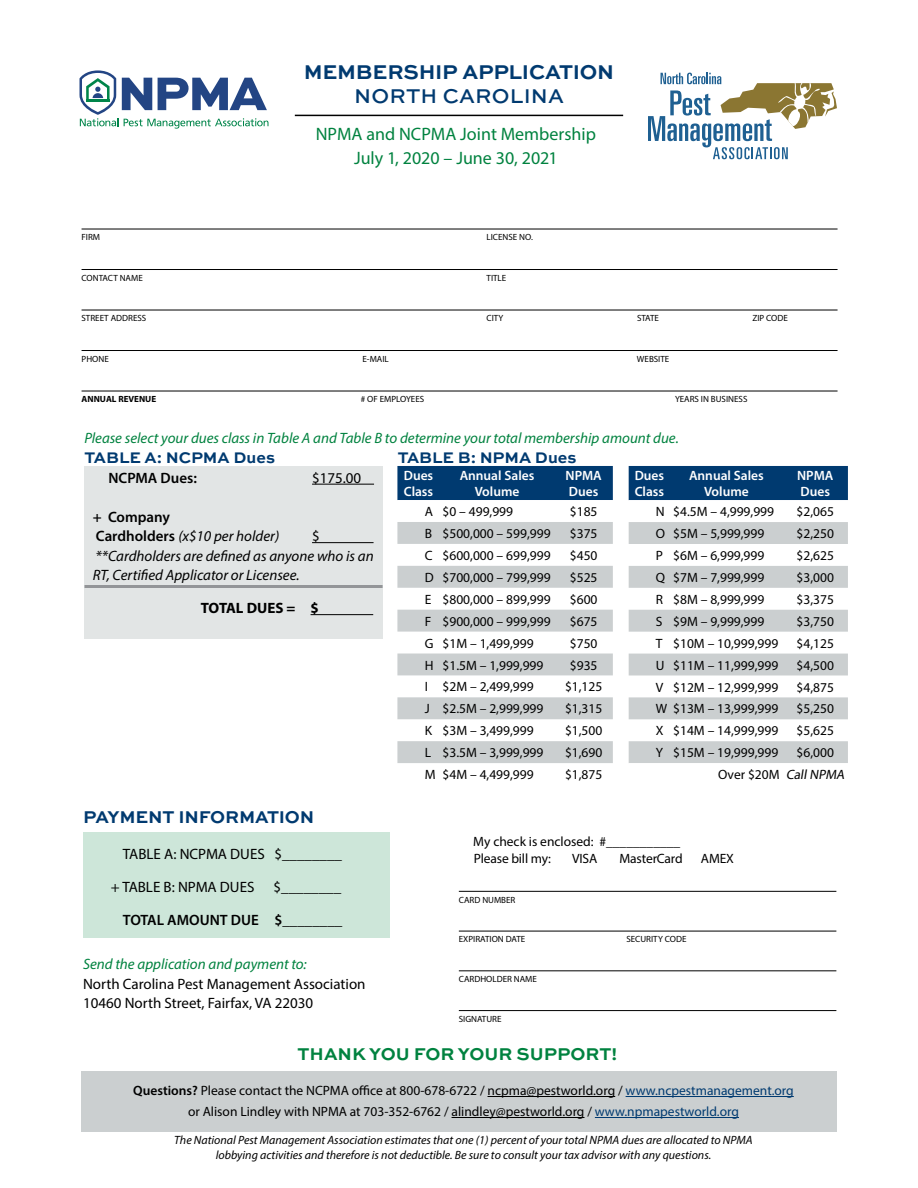
<style>
.page{position:relative;width:918px;height:1188px;background:#fff}
.page>*{position:absolute;margin:0;border:0;box-sizing:border-box;transform-origin:0 0}
.t1{font:700 21px "Sweet Sans";letter-spacing:-.01em;color:#003a70}
.t2{font:500 21px "Sweet Sans";letter-spacing:.01em;color:#003a70}
.t3{font:18px/24px "Myriad Pro";color:#00823f;text-align:center}
.t4{font:700 18px "Sweet Sans";color:#00823f}
.t5{font:700 18px "Sweet Sans";letter-spacing:-.015em;color:#003a70}
.t6{font:700 16.2px "Sweet Sans";letter-spacing:-.005em;color:#003a70}
.t7{font:15px/19.5px "Myriad Pro";color:#000}
.t8{font:italic 15px "Myriad Pro";color:#00823f}
.t9{font:italic 15px/19.5px "Myriad Pro";color:#000}
.t10{font:600 15px/19.5px "Myriad Pro";color:#000}
.t11{font:700 15px "Myriad Pro";color:#000}
.t12{font:13.5px/21px "Myriad Pro";color:#000}
.t13{font:600 13.5px/16.2px "Myriad Pro";color:#fff}
.t14{font:italic 12px/14.4px "Myriad Pro";color:#000;text-align:center}
.t15{font:9px "Myriad Pro";color:#000}
.t16{font:700 9px "Myriad Pro";color:#000}
.s1{font-weight:400;font-style:italic}
.s2{font-style:italic}
.s3{font-weight:600}
.s4{color:#003a70}
</style>
<div class="page">
<svg style="left:80px;top:70px;width:188px;height:59px"></svg>
<hr style="left:295px;top:115px;width:328px;height:1px;background:#000">
<div style="left:81px;top:1072px;width:756px;height:60px;background:#cbcfd0"></div>
<hr style="left:488px;top:1096px;width:127px;height:1px;background:#000">
<hr style="left:626px;top:1096px;width:168px;height:1px;background:#003a70">
<hr style="left:452px;top:1117px;width:133px;height:1px;background:#000">
<hr style="left:595px;top:1117px;width:144px;height:1px;background:#003a70">
<svg style="left:648px;top:73px;width:189px;height:86px"></svg>
<hr style="left:82px;top:229px;width:756px;height:1px;background:#000">
<hr style="left:82px;top:269px;width:756px;height:1px;background:#000">
<hr style="left:82px;top:310px;width:756px;height:1px;background:#000">
<hr style="left:82px;top:350px;width:756px;height:1px;background:#000">
<hr style="left:82px;top:391px;width:756px;height:1px;background:#000">
<div style="left:83px;top:832px;width:307px;height:106px;background:#cde6d9"></div>
<hr style="left:459px;top:891px;width:377px;height:1px;background:#000">
<hr style="left:459px;top:931px;width:377px;height:1px;background:#000">
<hr style="left:459px;top:970px;width:377px;height:1px;background:#000">
<hr style="left:459px;top:1010px;width:377px;height:1px;background:#000">
<div style="left:84px;top:466px;width:299px;height:172px;background:#e2e5e5"></div>
<hr style="left:312px;top:484px;width:62px;height:1px;background:#000">
<hr style="left:312px;top:542px;width:62px;height:1px;background:#000">
<hr style="left:311px;top:614px;width:62px;height:1px;background:#000">
<hr style="left:85px;top:585px;width:298px;height:3px;background:#939598">
<div style="left:397px;top:466px;width:216px;height:34px;background:#003a70"></div>
<svg style="left:397px;top:522px;width:216px;height:241px;fill:#cbcfd0"></svg>
<div style="left:629px;top:466px;width:219px;height:34px;background:#003a70"></div>
<svg style="left:629px;top:522px;width:219px;height:241px;fill:#cbcfd0"></svg>
<h1 class="t1" style="left:304px;top:60px;width:312px">MEMBERSHIP APPLICATION</h1>
<h1 class="t2" style="left:354px;top:84px;width:211px">NORTH CAROLINA</h1>
<h2 class="t3" style="left:316px;top:122px;width:282px">NPMA and NCPMA Joint Membership<br>July 1, 2020 – June 30, 2021</h2>
<p class="t15" style="left:82px;top:232px;width:20px">FIRM</p>
<p class="t15" style="left:487px;top:232px;width:48px">LICENSE NO.</p>
<p class="t15" style="left:82px;top:272px;width:63px">CONTACT NAME</p>
<p class="t15" style="left:487px;top:272px;width:21px">TITLE</p>
<p class="t15" style="left:82px;top:313px;width:66px">STREET ADDRESS</p>
<p class="t15" style="left:487px;top:313px;width:18px">CITY</p>
<p class="t15" style="left:637px;top:313px;width:23px">STATE</p>
<p class="t15" style="left:752px;top:313px;width:37px">ZIP CODE</p>
<p class="t15" style="left:82px;top:353px;width:29px">PHONE</p>
<p class="t15" style="left:363px;top:353px;width:28px">E-MAIL</p>
<p class="t15" style="left:637px;top:353px;width:34px">WEBSITE</p>
<p class="t16" style="left:82px;top:393px;width:76px">ANNUAL REVENUE</p>
<p class="t15" style="left:361px;top:394px;width:65px"># OF EMPLOYEES</p>
<p class="t15" style="left:675px;top:394px;width:74px">YEARS IN BUSINESS</p>
<p class="t8" style="left:85px;top:428px;width:596px">Please select your dues class in Table A and Table B to determine your total membership amount due.</p>
<p class="t6" style="left:85px;top:448px;width:192px">TABLE A: NCPMA Dues</p>
<p class="t6" style="left:398px;top:448px;width:180px">TABLE B: NPMA Dues</p>
<p class="t10" style="left:108px;top:467px;width:90px">NCPMA Dues:</p>
<p class="t7" style="left:312px;top:468px;width:51px">$175.00</p>
<p class="t10" style="left:93px;top:506px;width:188px">+ Company<br>Cardholders <span class="s1">(x$10 per holder)</span></p>
<p class="t7" style="left:312px;top:526px;width:9px">$</p>
<p class="t9" style="left:93px;top:546px;width:282px">**Cardholders are defined as anyone who is an<br>RT, Certified Applicator or Licensee.</p>
<p class="t11" style="left:201px;top:598px;width:120px">TOTAL DUES = $</p>
<h2 class="t5" style="left:83px;top:807px;width:233px">PAYMENT INFORMATION</h2>
<p class="t7" style="left:123px;top:844px;width:221px">TABLE A: NCPMA DUES $________</p>
<p class="t7" style="left:111px;top:877px;width:145px">+ TABLE B: NPMA DUES</p>
<p class="t7" style="left:274px;top:877px;width:69px">$________</p>
<p class="t10" style="left:123px;top:909px;width:221px">TOTAL AMOUNT DUE $________</p>
<p class="t8" style="left:83px;top:955px;width:225px">Send the application and payment to:</p>
<p class="t7" style="left:83px;top:973px;width:284px">North Carolina Pest Management Association<br>10460 North Street, Fairfax, VA 22030</p>
<p class="t13" style="left:404px;top:467px;width:31px">Dues<br>Class</p>
<p class="t13" style="left:460px;top:467px;width:76px;text-align:center">Annual Sales<br>Volume</p>
<p class="t13" style="left:566px;top:467px;width:38px">NPMA<br>Dues</p>
<p class="t12" style="left:425px;top:501px;width:90px">A $0 – 499,999</p>
<p class="t12" style="left:570px;top:501px;width:29px">$185</p>
<p class="t12" style="left:425px;top:523px;width:127px">B $500,000 – 599,999</p>
<p class="t12" style="left:570px;top:523px;width:29px">$375</p>
<p class="t12" style="left:425px;top:545px;width:127px">C $600,000 – 699,999</p>
<p class="t12" style="left:570px;top:545px;width:29px">$450</p>
<p class="t12" style="left:425px;top:567px;width:127px">D $700,000 – 799,999</p>
<p class="t12" style="left:570px;top:567px;width:29px">$525</p>
<p class="t12" style="left:425px;top:589px;width:127px">E $800,000 – 899,999</p>
<p class="t12" style="left:570px;top:589px;width:29px">$600</p>
<p class="t12" style="left:425px;top:610px;width:127px">F $900,000 – 999,999</p>
<p class="t12" style="left:570px;top:610px;width:29px">$675</p>
<p class="t12" style="left:425px;top:632px;width:111px">G $1M – 1,499,999</p>
<p class="t12" style="left:570px;top:632px;width:29px">$750</p>
<p class="t12" style="left:425px;top:654px;width:120px">H $1.5M – 1,999,999</p>
<p class="t12" style="left:570px;top:654px;width:29px">$935</p>
<p class="t12" style="left:425px;top:676px;width:111px">I $2M – 2,499,999</p>
<p class="t12" style="left:565px;top:676px;width:39px">$1,125</p>
<p class="t12" style="left:425px;top:698px;width:120px">J $2.5M – 2,999,999</p>
<p class="t12" style="left:565px;top:698px;width:39px">$1,315</p>
<p class="t12" style="left:425px;top:720px;width:111px">K $3M – 3,499,999</p>
<p class="t12" style="left:565px;top:720px;width:39px">$1,500</p>
<p class="t12" style="left:425px;top:742px;width:120px">L $3.5M – 3,999,999</p>
<p class="t12" style="left:565px;top:742px;width:39px">$1,690</p>
<p class="t12" style="left:425px;top:764px;width:111px">M $4M – 4,499,999</p>
<p class="t12" style="left:565px;top:764px;width:39px">$1,875</p>
<p class="t13" style="left:635px;top:467px;width:31px">Dues<br>Class</p>
<p class="t13" style="left:689px;top:467px;width:76px;text-align:center">Annual Sales<br>Volume</p>
<p class="t13" style="left:797px;top:467px;width:38px">NPMA<br>Dues</p>
<p class="t12" style="left:656px;top:501px;width:120px">N $4.5M – 4,999,999</p>
<p class="t12" style="left:797px;top:501px;width:39px">$2,065</p>
<p class="t12" style="left:656px;top:523px;width:110px">O $5M – 5,999,999</p>
<p class="t12" style="left:797px;top:523px;width:39px">$2,250</p>
<p class="t12" style="left:656px;top:545px;width:110px">P $6M – 6,999,999</p>
<p class="t12" style="left:797px;top:545px;width:39px">$2,625</p>
<p class="t12" style="left:656px;top:567px;width:110px">Q $7M – 7,999,999</p>
<p class="t12" style="left:797px;top:567px;width:39px">$3,000</p>
<p class="t12" style="left:656px;top:589px;width:110px">R $8M – 8,999,999</p>
<p class="t12" style="left:797px;top:589px;width:39px">$3,375</p>
<p class="t12" style="left:656px;top:611px;width:110px">S $9M – 9,999,999</p>
<p class="t12" style="left:797px;top:611px;width:39px">$3,750</p>
<p class="t12" style="left:656px;top:632px;width:124px">T $10M – 10,999,999</p>
<p class="t12" style="left:797px;top:632px;width:39px">$4,125</p>
<p class="t12" style="left:656px;top:654px;width:124px">U $11M – 11,999,999</p>
<p class="t12" style="left:797px;top:654px;width:39px">$4,500</p>
<p class="t12" style="left:656px;top:676px;width:124px">V $12M – 12,999,999</p>
<p class="t12" style="left:797px;top:676px;width:39px">$4,875</p>
<p class="t12" style="left:656px;top:698px;width:124px">W $13M – 13,999,999</p>
<p class="t12" style="left:797px;top:698px;width:39px">$5,250</p>
<p class="t12" style="left:656px;top:720px;width:124px">X $14M – 14,999,999</p>
<p class="t12" style="left:797px;top:720px;width:39px">$5,625</p>
<p class="t12" style="left:656px;top:742px;width:124px">Y $15M – 19,999,999</p>
<p class="t12" style="left:718px;top:742px;width:130px;line-height:21.5px;text-indent:78px">$6,000<br>Over $20M <span class="s2">CallNPMA</span></p>
<p class="t12" style="left:473px;top:832px;width:209px;line-height:17.5px">My check is enclosed: #___________<br>Please bill my:</p>
<p class="t12" style="left:572px;top:848px;width:27px">VISA</p>
<p class="t12" style="left:619px;top:848px;width:65px">MasterCard</p>
<p class="t12" style="left:701px;top:848px;width:35px">AMEX</p>
<p class="t15" style="left:459px;top:894px;width:58px">CARD NUMBER</p>
<p class="t15" style="left:459px;top:934px;width:68px">EXPIRATION DATE</p>
<p class="t15" style="left:626px;top:934px;width:62px">SECURITY CODE</p>
<p class="t15" style="left:459px;top:973px;width:80px">CARDHOLDER NAME</p>
<p class="t15" style="left:459px;top:1013px;width:44px">SIGNATURE</p>
<h2 class="t4" style="left:298px;top:1043px;width:321px">THANK YOU FOR YOUR SUPPORT!</h2>
<p class="t12" style="left:133px;top:1080px;width:662px;text-align:center"><span class="s3">Questions?</span> Please contact the NCPMA office at 800-678-6722 / ncpma@pestworld.org / <span class="s4">www.ncpestmanagement.org </span>or Alison Lindley with NPMA at 703-352-6762 / alindley@pestworld.org / <span class="s4">www.npmapestworld.org</span></p>
<p class="t14" style="left:174px;top:1133px;width:580px">The National Pest Management Association estimates that one (1) percent of your total NPMA dues are allocated to NPMA lobbying activities and therefore is not deductible. Be sure to consult your tax advisor with any questions.</p>
</div>
